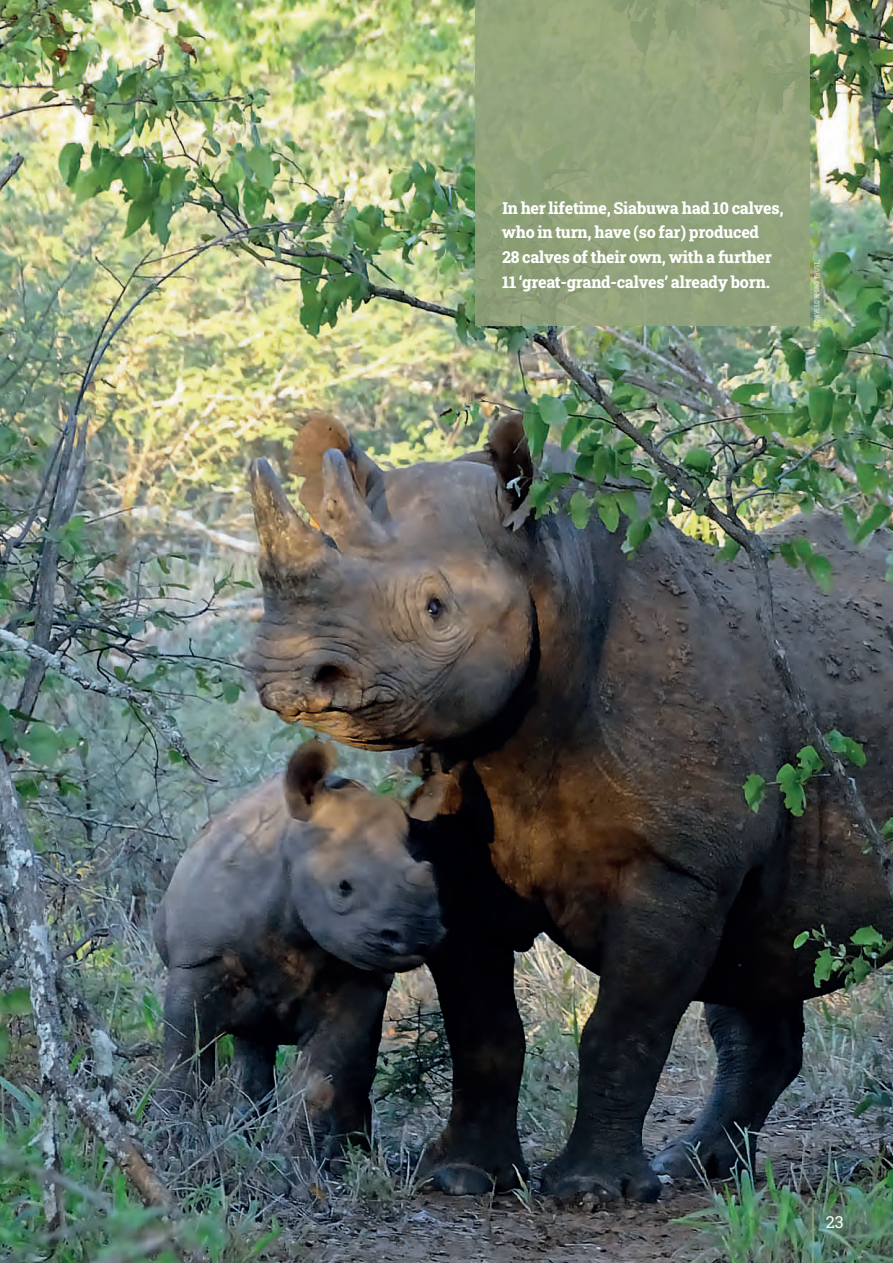
<style>
.page{position:relative;width:893px;height:1263px;background:#fff}
.page>*{position:absolute;margin:0;border:0;box-sizing:border-box;transform-origin:0 0}
._5__Standfirst{font:800 16.5px/24.8px "Roboto Slab";letter-spacing:-.01em;color:#fff}
._5__Standfirst-2{font:16.5px "Roboto Slab";color:#fff}
.t1{font:condensed 7.5px "Interstate";color:#fff}
</style>
<div class="page">
<img style="left:0;top:0;width:893px;height:1263px">
<hr style="left:812px;top:1207px;width:2px;height:56px;background:#94a37c">
<div style="left:476px;top:0;width:334px;height:326px;background:#94a37c"></div>
<p class="_5__Standfirst" style="left:502px;top:195px;width:283px">In her lifetime, Siabuwa had 10 calves, who in turn, have (so far) produced<br>28 calves of their own, with a further 11 ‘great-grand-calves’ already born.</p>
<p class="t1" style="left:813px;top:326px;width:66px;rotate:-90deg">LOWVELD RHINO TRUST</p>
<p class="_5__Standfirst-2" style="left:826px;top:1211px;width:19px">23</p>
</div>
